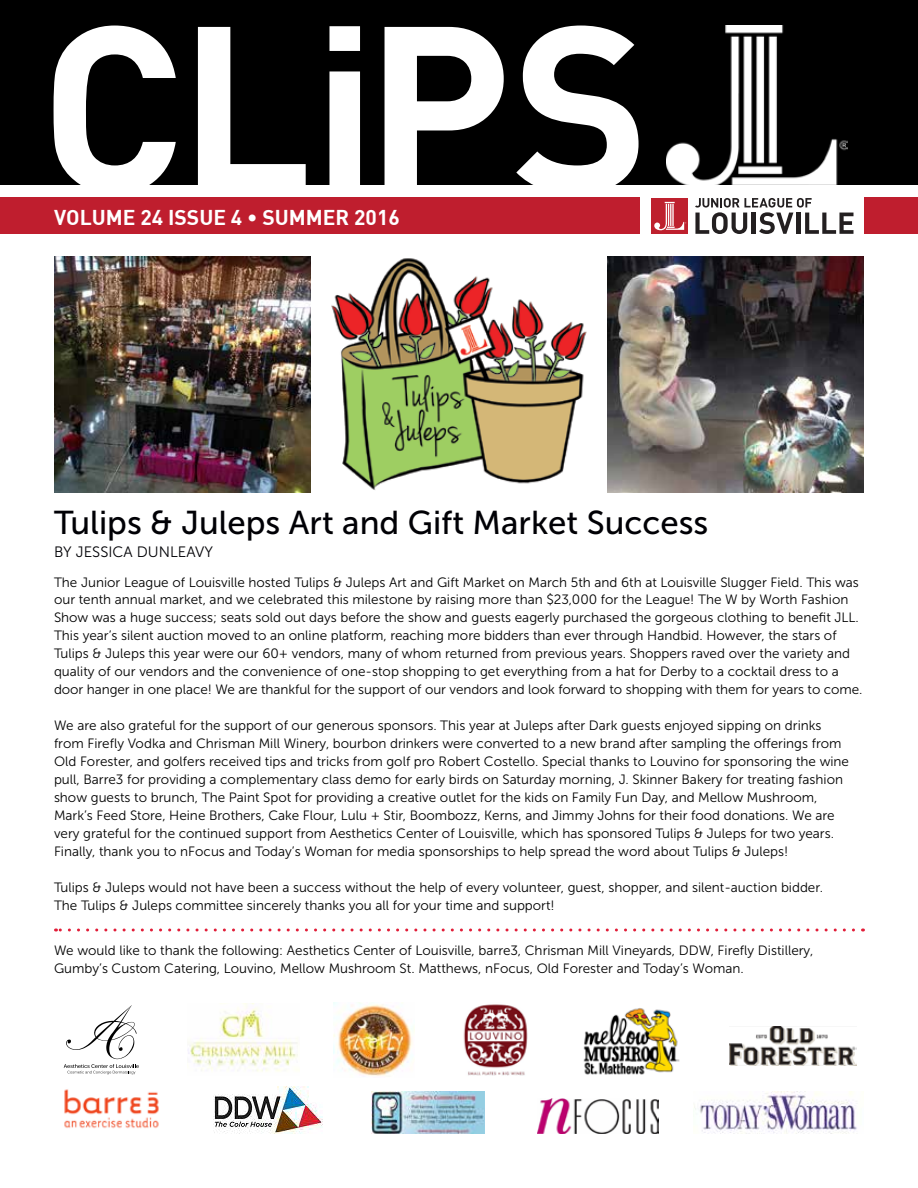
<style>
.page{position:relative;width:918px;height:1188px;background:#fff}
.page>*{position:absolute;margin:0;border:0;box-sizing:border-box;transform-origin:0 0}
.t1{font:33px "Museo Sans 500";color:#000005}
.t2{font:21px "DIN Bold";color:#fff}
.t3{font:15px "Museo Sans 300";color:#000005}
.t4{font:13.5px/18px "Museo Sans 300";color:#000}
</style>
<div class="page">
<div style="left:0;top:0;width:918px;height:184px;background:#000"></div>
<img style="left:331px;top:258px;width:256px;height:232px">
<img style="left:608px;top:256px;width:256px;height:236px">
<img style="left:54px;top:256px;width:256px;height:236px">
<div style="left:0;top:198px;width:639px;height:36px;background:#bf1e2e"></div>
<div style="left:864px;top:198px;width:54px;height:36px;background:#bf1e2e"></div>
<div style="left:651px;top:198px;width:37px;height:36px;background:#be202e"></div>
<svg style="left:654px;top:202px;width:32px;height:28px"></svg>
<svg style="left:695px;top:198px;width:159px;height:36px"></svg>
<svg style="left:54px;top:26px;width:585px;height:159px"></svg>
<img style="left:666px;top:25px;width:182px;height:160px">
<svg style="left:64px;top:1005px;width:75px;height:69px"></svg>
<img style="left:729px;top:1026px;width:127px;height:40px">
<img style="left:64px;top:1089px;width:95px;height:40px">
<img style="left:188px;top:1004px;width:112px;height:68px">
<img style="left:214px;top:1086px;width:108px;height:48px">
<img style="left:463px;top:1004px;width:65px;height:72px">
<img style="left:583px;top:1008px;width:97px;height:67px">
<img style="left:537px;top:1098px;width:121px;height:36px">
<img style="left:372px;top:1091px;width:113px;height:43px">
<img style="left:333px;top:1002px;width:80px;height:74px">
<svg style="left:56px;top:928px;width:798px;height:4px"></svg>
<img style="left:694px;top:1091px;width:163px;height:43px">
<h2 class="t2" style="left:54px;top:203px;width:347px">VOLUME 24 ISSUE 4 • SUMMER 2016</h2>
<h1 class="t1" style="left:54px;top:505px;width:656px">Tulips &amp; Juleps Art and Gift Market Success</h1>
<p class="t3" style="left:54px;top:543px;width:161px">BY JESSICA DUNLEAVY</p>
<p class="t4" style="left:54px;top:573px;width:810px">The Junior League of Louisville hosted Tulips &amp; Juleps Art and Gift Market on March 5th and 6th at Louisville Slugger Field. This was our tenth annual market, and we celebrated this milestone by raising more than $23,000 for the League! The W by Worth Fashion Show was a huge success; seats sold out days before the show and guests eagerly purchased the gorgeous clothing to benefit JLL.<br>This year’s silent auction moved to an online platform, reaching more bidders than ever through Handbid. However, the stars of Tulips &amp; Juleps this year were our 60+ vendors, many of whom returned from previous years. Shoppers raved over the variety and quality of our vendors and the convenience of one-stop shopping to get everything from a hat for Derby to a cocktail dress to a door hanger in one place! We are thankful for the support of our vendors and look forward to shopping with them for years to come.</p>
<p class="t4" style="left:54px;top:717px;width:797px">We are also grateful for the support of our generous sponsors. This year at Juleps after Dark guests enjoyed sipping on drinks from Firefly Vodka and Chrisman Mill Winery, bourbon drinkers were converted to a new brand after sampling the offerings from Old Forester, and golfers received tips and tricks from golf pro Robert Costello. Special thanks to Louvino for sponsoring the wine pull, Barre3 for providing a complementary class demo for early birds on Saturday morning, J. Skinner Bakery for treating fashion show guests to brunch, The Paint Spot for providing a creative outlet for the kids on Family Fun Day, and Mellow Mushroom, Mark’s Feed Store, Heine Brothers, Cake Flour, Lulu + Stir, Boombozz, Kerns, and Jimmy Johns for their food donations. We are very grateful for the continued support from Aesthetics Center of Louisville, which has sponsored Tulips &amp; Juleps for two years.<br>Finally, thank you to nFocus and Today’s Woman for media sponsorships to help spread the word about Tulips &amp; Juleps!</p>
<p class="t4" style="left:54px;top:879px;width:771px">Tulips &amp; Juleps would not have been a success without the help of every volunteer, guest, shopper, and silent-auction bidder.<br>The Tulips &amp; Juleps committee sincerely thanks you all for your time and support!</p>
<p class="t4" style="left:54px;top:942px;width:761px">We would like to thank the following: Aesthetics Center of Louisville, barre3, Chrisman Mill Vineyards, DDW, Firefly Distillery,<br>Gumby’s Custom Catering, Louvino, Mellow Mushroom St. Matthews, nFocus, Old Forester and Today’s Woman.</p>
</div>
